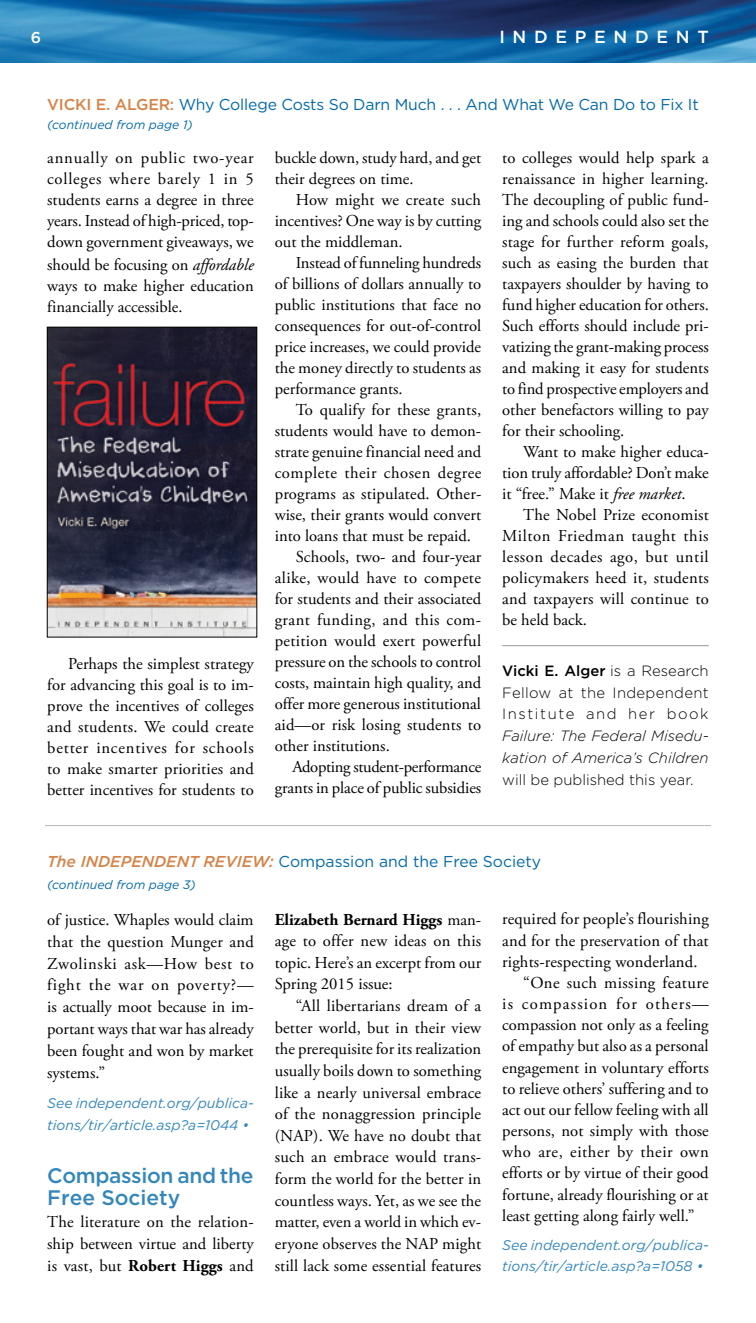
<style>
.page{position:relative;width:756px;height:1323px;background:#fff}
.page>*{position:absolute;margin:0;border:0;box-sizing:border-box;transform-origin:0 0}
.t1{font:500 21px/22.1px "Gotham";letter-spacing:-.015em;color:#3387bb}
.t2{font:500 17.5px "Gotham";letter-spacing:.44em;color:#fff}
.t3{font:16.62px/21px "Adobe Garamond Pro";color:#000;text-align:justify}
.t4{font:16.62px "Adobe Garamond Pro";letter-spacing:.03em;color:#000}
.t5{font:16.62px "Adobe Garamond Pro";letter-spacing:.025em;color:#000}
.t6{font:16.62px "Adobe Garamond Pro";letter-spacing:-.02em;color:#000}
.t7{font:16.62px "Adobe Garamond Pro";letter-spacing:.02em;color:#000}
.t8{font:16.62px "Adobe Garamond Pro";letter-spacing:.035em;color:#000}
.t9{font:16.62px "Adobe Garamond Pro";letter-spacing:.07em;color:#000}
.t10{font:15.75px "Gotham";letter-spacing:-.01em;color:#0069aa}
.t11{font:500 15.75px "Gotham";color:#fff}
.t12{font:300 14.88px/21.9px "Gotham";letter-spacing:.02em;color:#000;text-align:justify}
.t13{font:italic 300 14.88px/21.9px "Gotham";color:#000}
.t14{font:300 14.88px "Gotham";color:#000}
.t15{font:italic 14px/22.1px "Gotham";color:#3387bb}
.t16{font:italic 12.25px "Gotham";color:#0069aa}
.s1{font-weight:500;color:#d58347}
.s2{font-style:italic}
.s3{font-weight:500}
.s4{font-weight:500;font-style:italic;color:#d58347}
.s5{font-weight:700}
</style>
<div class="page">
<img style="left:0;top:0;width:756px;height:63px">
<hr style="left:45px;top:825px;width:666px;height:1px;background:#b6b8ba">
<hr style="left:502px;top:645px;width:207px;height:1px;background:#939598">
<img style="left:49px;top:329px;width:206px;height:307px">
<div style="left:47px;top:327px;width:210px;height:311px;border:1px solid #000"></div>
<p class="t11" style="left:31px;top:27px;width:12px">6</p>
<p class="t2" style="left:499px;top:25px;width:211px">INDEPENDENT</p>
<p class="t10" style="left:47px;top:94px;width:653px"><span class="s1">VICKI E. ALGER:</span> Why College Costs So Darn Much . . . And What We Can Do to Fix It</p>
<p class="t16" style="left:47px;top:117px;width:147px">(continued from page 1)</p>
<p class="t3" style="left:47px;top:148px;width:208px">annually on public two-year colleges where barely 1 in 5 students earns a degree in three years. Instead of high-priced, top&shy;down government giveaways, we</p>
<p class="t3" style="left:47px;top:254px;width:208px">should be focusing on <span class="s2">affordable </span>ways to make higher education financially accessible.</p>
<p class="t3" style="left:47px;top:653px;width:208px;text-indent:21px">Perhaps the simplest strategy for advancing this goal is to im&shy;prove the incentives of colleges and students. We could create better incentives for schools to make smarter priorities and better incentives for students to</p>
<p class="t3" style="left:275px;top:148px;width:208px">buckle down, study hard, and get their degrees on time.</p>
<p class="t3" style="left:275px;top:190px;width:208px;text-indent:21px">How might we create such incentives? One way is by cutting out the middleman.</p>
<p class="t3" style="left:275px;top:253px;width:208px;text-indent:21px">Instead of funneling hundreds of billions of dollars annually to public institutions that face no consequences for out-of-control price increases, we could provide the money directly to students as performance grants.</p>
<p class="t3" style="left:296px;top:400px;width:187px">To qualify for these grants,</p>
<p class="t3" style="left:275px;top:421px;width:208px">students would have to demon-</p>
<p class="t3" style="left:275px;top:442px;width:208px">strate genuine financial need and</p>
<p class="t4" style="left:275px;top:463px;width:208px">complete their chosen degree</p>
<p class="t3" style="left:275px;top:484px;width:208px">programs as stipulated. Other-</p>
<p class="t3" style="left:275px;top:505px;width:208px">wise, their grants would convert</p>
<p class="t3" style="left:275px;top:526px;width:198px">into loans that must be repaid.</p>
<p class="t3" style="left:296px;top:547px;width:187px">Schools, two- and four-year</p>
<p class="t5" style="left:275px;top:568px;width:208px">alike, would have to compete</p>
<p class="t3" style="left:275px;top:589px;width:208px">for students and their associated</p>
<p class="t4" style="left:275px;top:610px;width:208px">grant funding, and this com-</p>
<p class="t7" style="left:275px;top:631px;width:208px">petition would exert powerful</p>
<p class="t3" style="left:275px;top:652px;width:208px">pressure on the schools to control</p>
<p class="t3" style="left:275px;top:673px;width:208px">costs, maintain high quality, and</p>
<p class="t3" style="left:275px;top:694px;width:208px">offer more generous institutional</p>
<p class="t3" style="left:275px;top:715px;width:208px">aid—or risk losing students to</p>
<p class="t3" style="left:275px;top:736px;width:117px">other institutions.</p>
<p class="t6" style="left:292px;top:757px;width:190px">Adopting student-performance</p>
<p class="t3" style="left:275px;top:778px;width:208px">grants in place of public subsidies</p>
<p class="t3" style="left:502px;top:148px;width:208px">to colleges would help spark a renaissance in higher learning.<br>The decoupling of public fund&shy;ing and schools could also set the stage for further reform goals, such as easing the burden that taxpayers shoulder by having to fund higher education for others.<br>Such efforts should include pri&shy;vatizing the grant-making process and making it easy for students to find prospective employers and other benefactors willing to pay for their schooling.</p>
<p class="t3" style="left:502px;top:442px;width:208px;text-indent:21px">Want to make higher educa&shy;tion truly affordable? Don’t make it “free.” Make it <span class="s2">free market</span>.</p>
<p class="t3" style="left:502px;top:505px;width:208px;text-indent:21px">The Nobel Prize economist Milton Friedman taught this lesson decades ago, but until policymakers heed it, students and taxpayers will continue to be held back.</p>
<p class="t12" style="left:502px;top:659px;width:208px"><span class="s3">Vicki E. Alger</span> is a Research Fellow at the Independent Institute and her book</p>
<p class="t13" style="left:502px;top:725px;width:208px">Failure: The Federal Misedu&shy;kation of America’s Children</p>
<p class="t14" style="left:502px;top:770px;width:193px">will be published this year.</p>
<p class="t10" style="left:47px;top:851px;width:495px"><span class="s4">The INDEPENDENT REVIEW:</span> Compassion and the Free Society</p>
<p class="t16" style="left:47px;top:877px;width:150px">(continued from page 3)</p>
<p class="t3" style="left:47px;top:909px;width:208px;line-height:22.1px">of justice. Whaples would claim that the question Munger and Zwolinski ask—How best to fight the war on poverty?— is actually moot because in im&shy;portant ways that war has already been fought and won by market systems.”</p>
<p class="t15" style="left:47px;top:1092px;width:208px">See independent.org/publica&shy;tions/tir/article.asp?a=1044 •</p>
<p class="t1" style="left:47px;top:1164px;width:208px">Compassion and the<br>Free Society</p>
<p class="t3" style="left:47px;top:1211px;width:208px;line-height:22.1px">The literature on the relation&shy;ship between virtue and liberty is vast, but <span class="s5">Robert Higgs</span> and</p>
<p class="t3" style="left:275px;top:909px;width:208px;line-height:21.7px"><span class="s5">Elizabeth Bernard Higgs</span> man&shy;age to offer new ideas on this topic. Here’s an excerpt from our Spring 2015 issue:</p>
<p class="t3" style="left:275px;top:996px;width:208px;line-height:21.7px;text-indent:21px">“All libertarians dream of a better world, but in their view the prerequisite for its realization usually boils down to something like a nearly universal embrace of the nonaggression principle (NAP). We have no doubt that such an embrace would trans&shy;form the world for the better in countless ways. Yet, as we see the matter, even a world in which ev&shy;eryone observes the NAP might still lack some essential features</p>
<p class="t3" style="left:502px;top:909px;width:208px">required for people’s flourishing</p>
<p class="t3" style="left:502px;top:930px;width:208px">and for the preservation of that</p>
<p class="t3" style="left:502px;top:952px;width:197px">rights-respecting wonderland.</p>
<p class="t5" style="left:523px;top:973px;width:187px">“One such missing feature</p>
<p class="t9" style="left:502px;top:994px;width:208px">is compassion for others—</p>
<p class="t3" style="left:502px;top:1015px;width:208px">compassion not only as a feeling</p>
<p class="t3" style="left:502px;top:1036px;width:208px">of empathy but also as a personal</p>
<p class="t3" style="left:502px;top:1057px;width:208px">engagement in voluntary efforts</p>
<p class="t3" style="left:502px;top:1079px;width:208px">to relieve others’ suffering and to</p>
<p class="t3" style="left:502px;top:1100px;width:208px">act out our fellow feeling with all</p>
<p class="t3" style="left:502px;top:1121px;width:208px">persons, not simply with those</p>
<p class="t8" style="left:502px;top:1142px;width:208px">who are, either by their own</p>
<p class="t3" style="left:502px;top:1163px;width:208px">efforts or by virtue of their good</p>
<p class="t3" style="left:502px;top:1184px;width:208px">fortune, already flourishing or at</p>
<p class="t3" style="left:502px;top:1206px;width:194px">least getting along fairly well.”</p>
<p class="t15" style="left:502px;top:1234px;width:208px;line-height:21.2px">See independent.org/publica&shy;tions/tir/article.asp?a=1058 •</p>
</div>
